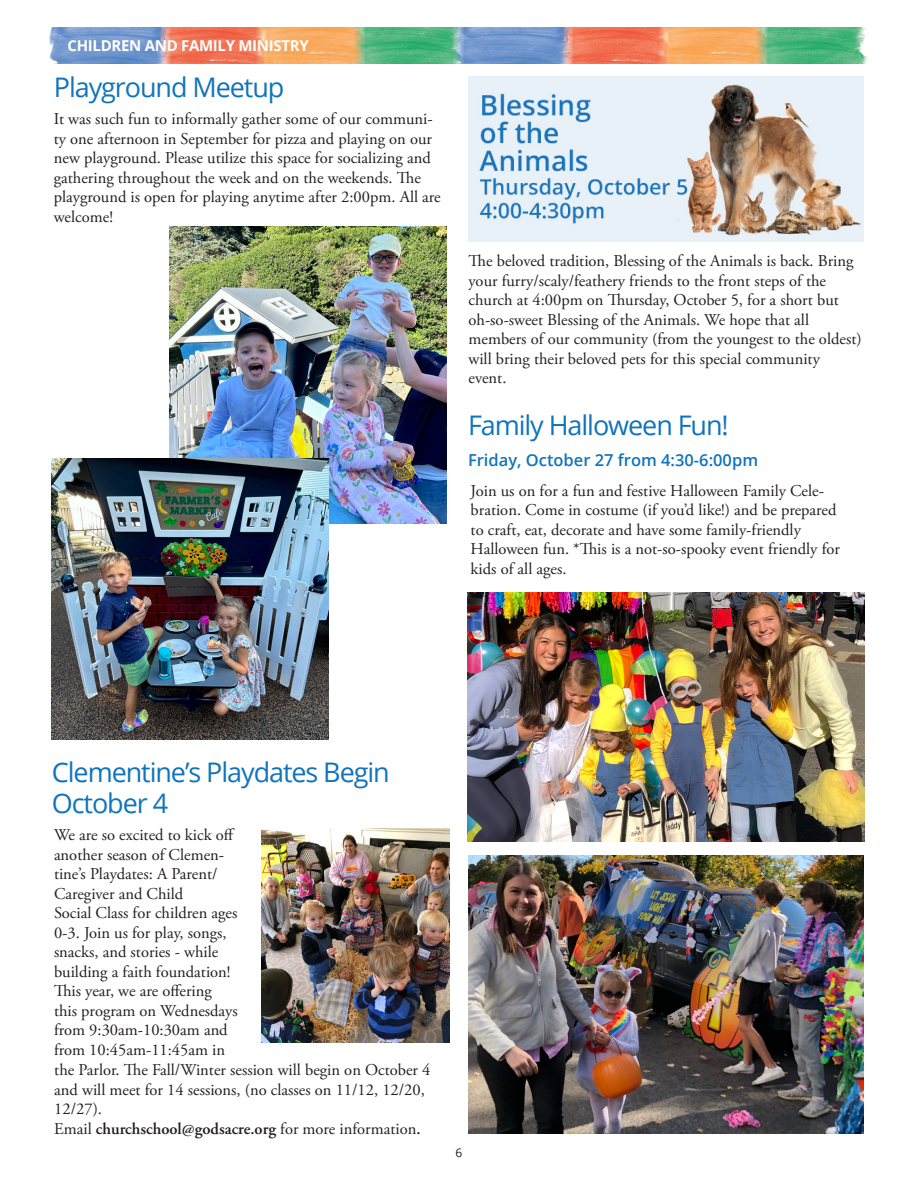
<style>
.page{position:relative;width:918px;height:1188px;background:#fff}
.page>*{position:absolute;margin:0;border:0;box-sizing:border-box;transform-origin:0 0}
._10_Head{font:27px/31.5px "Open Sans";letter-spacing:-.04em;color:#1074bc}
._50_Body{font:16.5px/19.5px "Adobe Garamond Pro";color:#231f20}
._10_Head-2{font:600 16.5px "Open Sans";color:#1074bc}
._00_Section_Title{font:700 15px "Open Sans";letter-spacing:-.02em;color:#fff}
.t1{font:12px "Open Sans";color:#231f20}
.s1{font-weight:600}
</style>
<div class="page">
<img style="left:767px;top:27px;width:100px;height:36px">
<img style="left:669px;top:27px;width:98px;height:36px">
<img style="left:573px;top:27px;width:96px;height:36px">
<img style="left:463px;top:27px;width:110px;height:36px">
<img style="left:365px;top:27px;width:98px;height:36px">
<img style="left:266px;top:27px;width:99px;height:36px">
<img style="left:170px;top:27px;width:96px;height:36px">
<img style="left:50px;top:27px;width:120px;height:36px">
<img style="left:170px;top:227px;width:276px;height:297px">
<img style="left:52px;top:458px;width:276px;height:282px">
<img style="left:468px;top:76px;width:396px;height:166px">
<img style="left:467px;top:593px;width:398px;height:249px">
<img style="left:468px;top:855px;width:396px;height:279px">
<img style="left:261px;top:828px;width:189px;height:215px">
<p class="_00_Section_Title" style="left:68px;top:35px;width:243px">CHILDREN AND FAMILY MINISTRY</p>
<p class="_10_Head" style="left:54px;top:71px;width:232px">Playground Meetup</p>
<p class="_50_Body" style="left:54px;top:110px;width:388px">It was such fun to informally gather some of our communi&shy;ty one afternoon in September for pizza and playing on our new playground. Please utilize this space for socializing and gathering throughout the week and on the weekends. The playground is open for playing anytime after 2:00pm. All are welcome!</p>
<p class="_50_Body" style="left:469px;top:252px;width:395px">The beloved tradition, Blessing of the Animals is back. Bring your furry/scaly/feathery friends to the front steps of the church at 4:00pm on Thursday, October 5, for a short but oh-so-sweet Blessing of the Animals. We hope that all members of our community (from the youngest to the oldest) will bring their beloved pets for this special community event.</p>
<p class="_10_Head" style="left:468px;top:408px;width:262px">Family Halloween Fun!</p>
<p class="_10_Head-2" style="left:468px;top:449px;width:292px">Friday, October 27 from 4:30-6:00pm</p>
<p class="_50_Body" style="left:471px;top:482px;width:371px">Join us on for a fun and festive Halloween Family Cele&shy;bration. Come in costume (if you’d like!) and be prepared to craft, eat, decorate and have some family-friendly Halloween fun. *This is a not-so-spooky event friendly for kids of all ages.</p>
<p class="_10_Head" style="left:52px;top:755px;width:339px">Clementine’s Playdates Begin<br>October 4</p>
<p class="_50_Body" style="left:54px;top:826px;width:185px">We are so excited to kick off another season of Clemen&shy;tine’s Playdates: A Parent/<br>Caregiver and Child<br>Social Class for children ages<br>0-3. Join us for play, songs, snacks, and stories - while building a faith foundation!<br>This year, we are offering this program on Wednesdays from 9:30am-10:30am and from 10:45am-11:45am in</p>
<p class="_50_Body" style="left:54px;top:1061px;width:378px">the Parlor. The Fall/Winter session will begin on October 4 and will meet for 14 sessions, (no classes on 11/12, 12/20, 12/27).<br>Email <span class="s1">churchschool@godsacre.org</span> for more information<span class="s1">.</span></p>
<p class="t1" style="left:456px;top:1144px;width:8px">6</p>
</div>
